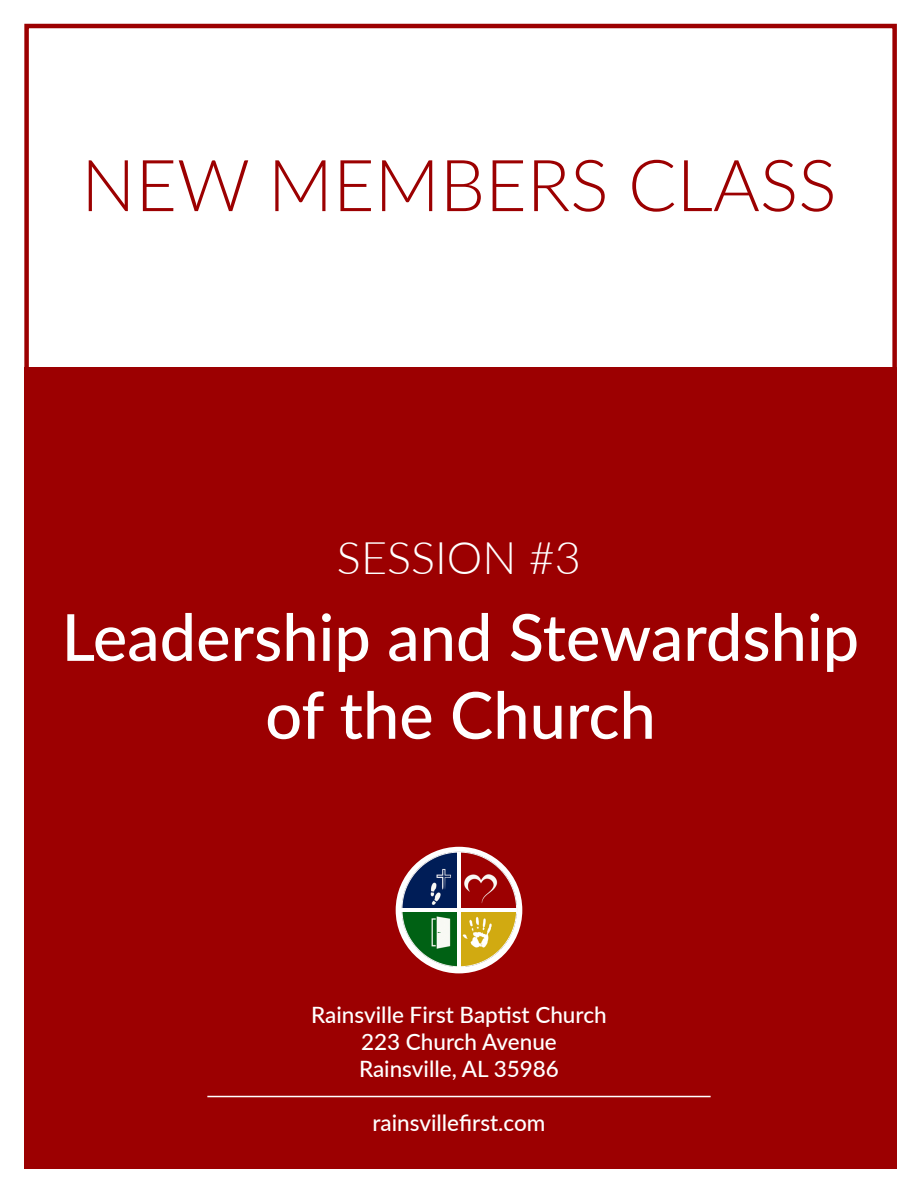
<style>
.page{position:relative;width:918px;height:1188px;background:#fff}
.page>*{position:absolute;margin:0;border:0;box-sizing:border-box;transform-origin:0 0}
.t1{font:300 71.7px "Lato";color:#9c0001}
.t2{font:500 64.95px "Lato";color:#fff}
.t3{font:300 45px "Lato";color:#fff}
.t4{font:500 22.5px "Lato";color:#fff}
</style>
<div class="page">
<div style="left:24px;top:367px;width:873px;height:802px;background:#9c0001"></div>
<img style="left:395px;top:846px;width:128px;height:128px">
<hr style="left:401px;top:908px;width:116px;height:4px;background:#fff">
<hr style="left:457px;top:852px;width:4px;height:116px;background:#fff">
<hr style="left:207px;top:1096px;width:504px;height:1px;background:#fff">
<p class="t1" style="left:81px;top:135px;width:757px">NEW MEMBERS CLASS</p>
<p class="t3" style="left:337px;top:526px;width:245px">SESSION #3</p>
<p class="t2" style="left:62px;top:590px;width:799px">Leadership and Stewardship</p>
<p class="t2" style="left:265px;top:668px;width:392px">of the Church</p>
<p class="t4" style="left:311px;top:998px;width:297px">Rainsville First Baptist Church</p>
<p class="t4" style="left:361px;top:1025px;width:197px">223 Church Avenue</p>
<p class="t4" style="left:359px;top:1052px;width:202px">Rainsville, AL 35986</p>
<p class="t4" style="left:372px;top:1106px;width:175px">rainsvillefirst.com</p>
</div>
